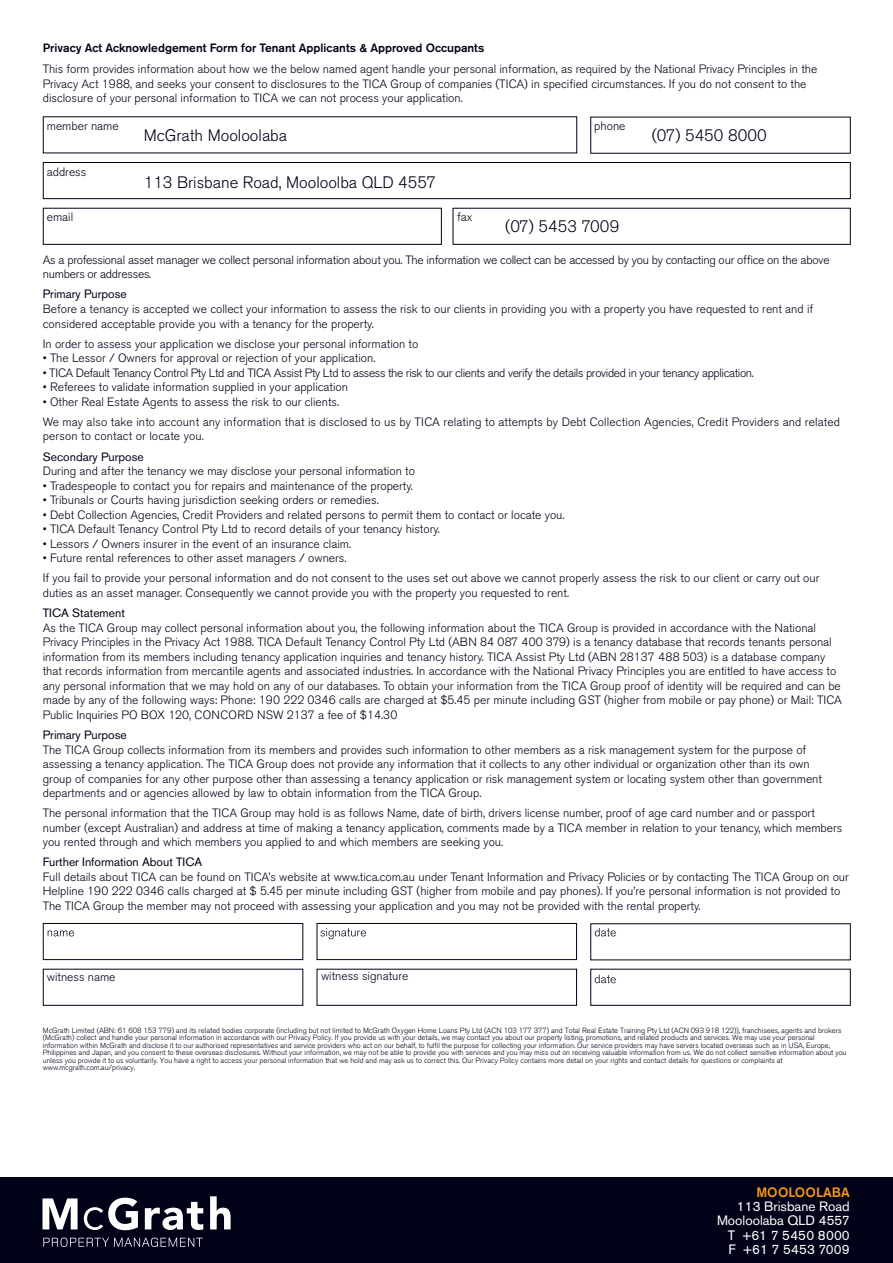
<style>
.page{position:relative;width:893px;height:1263px;background:#fff}
.page>*{position:absolute;margin:0;border:0;box-sizing:border-box;transform-origin:0 0}
.t1{font:300 16.5px "Akzidenz Grotesk BE";color:#000217}
.t2{font:13.5px/14.2px "Akzidenz Grotesk BE";color:#fff;text-align:right}
.t3{font:500 13.5px "Akzidenz Grotesk BE";color:#f7971d}
.t4{font:300 12px/14.5px "Akzidenz Grotesk BE";color:#000217}
.t5{font:300 12px/14.5px "Akzidenz Grotesk BE";letter-spacing:-.02em;color:#000217}
.t6{font:300 12px "Akzidenz Grotesk BE";letter-spacing:-.03em;color:#000217}
.t7{font:12px "Akzidenz Grotesk BE";color:#000217}
.t8{font:500 12px "Akzidenz Grotesk BE";color:#000217}
.t9{font:300 7.5px/7.5px "Akzidenz Grotesk BE";color:#000217}
</style>
<div class="page">
<div style="left:0;top:1177px;width:893px;height:86px;background:#000217"></div>
<svg style="left:43px;top:1198px;width:35px;height:31px"></svg>
<svg style="left:84px;top:1198px;width:54px;height:32px"></svg>
<svg style="left:145px;top:1202px;width:58px;height:28px"></svg>
<svg style="left:210px;top:1196px;width:21px;height:33px"></svg>
<svg style="left:43px;top:1237px;width:160px;height:10px"></svg>
<div style="left:43px;top:162px;width:807px;height:37px;border:1px solid #000217"></div>
<div style="left:43px;top:923px;width:260px;height:37px;border:1px solid #000217"></div>
<div style="left:317px;top:923px;width:260px;height:37px;border:1px solid #000217"></div>
<svg style="left:48px;top:930px;width:26px;height:6px"></svg>
<svg style="left:595px;top:928px;width:21px;height:8px"></svg>
<svg style="left:320px;top:928px;width:46px;height:11px"></svg>
<svg style="left:595px;top:975px;width:21px;height:8px"></svg>
<p class="t8" style="left:43px;top:41px;width:443px">Privacy Act Acknowledgement Form for Tenant Applicants &amp; Approved Occupants</p>
<p class="t4" style="left:43px;top:62px;width:776px">This form provides information about how we the below named agent handle your personal information, as required by the National Privacy Principles in the<br>Privacy Act 1988, and seeks your consent to disclosures to the TICA Group of companies (TICA) in specified circumstances. If you do not consent to the disclosure of your personal information to TICA we can not process your application.</p>
<p class="t4" style="left:47px;top:118px;width:74px">member name</p>
<p class="t4" style="left:594px;top:118px;width:33px">phone</p>
<p class="t4" style="left:47px;top:165px;width:41px">address</p>
<p class="t4" style="left:47px;top:210px;width:28px">email</p>
<p class="t4" style="left:457px;top:210px;width:17px">fax</p>
<h1 class="t1" style="left:144px;top:126px;width:145px">McGrath Mooloolaba</h1>
<h1 class="t1" style="left:144px;top:173px;width:294px">113 Brisbane Road, Mooloolba QLD 4557</h1>
<h1 class="t1" style="left:505px;top:217px;width:116px">(07) 5453 7009</h1>
<h1 class="t1" style="left:652px;top:126px;width:117px">(07) 5450 8000</h1>
<p class="t5" style="left:43px;top:253px;width:788px">As a professional asset manager we collect personal information about you. The information we collect can be accessed by you by contacting our office on the above numbers or addresses.</p>
<p class="t7" style="left:43px;top:287px;width:86px">Primary Purpose</p>
<p class="t4" style="left:43px;top:302px;width:772px">Before a tenancy is accepted we collect your information to assess the risk to our clients in providing you with a property you have requested to rent and if considered acceptable provide you with a tenancy for the property.</p>
<p class="t4" style="left:43px;top:336px;width:377px">In order to assess your application we disclose your personal information to</p>
<p class="t4" style="left:43px;top:351px;width:334px">• The Lessor / Owners for approval or rejection of your application.</p>
<p class="t6" style="left:43px;top:366px;width:713px">• TICA Default Tenancy Control Pty Ltd and TICA Assist Pty Ltd to assess the risk to our clients and verify the details provided in your tenancy application.</p>
<p class="t4" style="left:43px;top:380px;width:307px">• Referees to validate information supplied in your application</p>
<p class="t4" style="left:43px;top:392px;width:799px;line-height:20.1px">• Other Real Estate Agents to assess the risk to our clients.<br>We may also take into account any information that is disclosed to us by TICA relating to attempts by Debt Collection Agencies, Credit Providers and related</p>
<p class="t4" style="left:43px;top:429px;width:163px">person to contact or locate you.</p>
<p class="t7" style="left:43px;top:449px;width:103px">Secondary Purpose</p>
<p class="t4" style="left:43px;top:464px;width:374px">During and after the tenancy we may disclose your personal information to</p>
<p class="t4" style="left:43px;top:478px;width:372px">• Tradespeople to contact you for repairs and maintenance of the property.</p>
<p class="t4" style="left:43px;top:493px;width:337px">• Tribunals or Courts having jurisdiction seeking orders or remedies.</p>
<p class="t4" style="left:43px;top:507px;width:523px">• Debt Collection Agencies, Credit Providers and related persons to permit them to contact or locate you.</p>
<p class="t4" style="left:43px;top:522px;width:399px">• TICA Default Tenancy Control Pty Ltd to record details of your tenancy history.</p>
<p class="t4" style="left:43px;top:537px;width:310px">• Lessors / Owners insurer in the event of an insurance claim.</p>
<p class="t4" style="left:43px;top:548px;width:778px;line-height:20.1px">• Future rental references to other asset managers / owners.<br>If you fail to provide your personal information and do not consent to the uses set out above we cannot properly assess the risk to our client or carry out our</p>
<p class="t4" style="left:43px;top:586px;width:528px">duties as an asset manager. Consequently we cannot provide you with the property you requested to rent.</p>
<p class="t7" style="left:43px;top:606px;width:84px">TICA Statement</p>
<p class="t4" style="left:43px;top:620px;width:801px">As the TICA Group may collect personal information about you, the following information about the TICA Group is provided in accordance with the National Privacy Principles in the Privacy Act 1988. TICA Default Tenancy Control Pty Ltd (ABN 84 087 400 379) is a tenancy database that records tenants personal information from its members including tenancy application inquiries and tenancy history. TICA Assist Pty Ltd (ABN 28137 488 503) is a database company that records information from mercantile agents and associated industries. In accordance with the National Privacy Principles you are entitled to have access to any personal information that we may hold on any of our databases. To obtain your information from the TICA Group proof of identity will be required and can be made by any of the following ways: Phone: 190 222 0346 calls are charged at $5.45 per minute including GST (higher from mobile or pay phone) or Mail: TICA Public Inquiries PO BOX 120, CONCORD NSW 2137 a fee of $14.30</p>
<p class="t7" style="left:43px;top:728px;width:86px">Primary Purpose</p>
<p class="t4" style="left:43px;top:742px;width:781px">The TICA Group collects information from its members and provides such information to other members as a risk management system for the purpose of assessing a tenancy application. The TICA Group does not provide any information that it collects to any other individual or organization other than its own group of companies for any other purpose other than assessing a tenancy application or risk management system or locating system other than government departments and or agencies allowed by law to obtain information from the TICA Group.</p>
<p class="t4" style="left:43px;top:806px;width:801px">The personal information that the TICA Group may hold is as follows Name, date of birth, drivers license number, proof of age card number and or passport number (except Australian) and address at time of making a tenancy application, comments made by a TICA member in relation to your tenancy, which members you rented through and which members you applied to and which members are seeking you.</p>
<p class="t7" style="left:43px;top:855px;width:161px">Further Information About TICA</p>
<p class="t4" style="left:43px;top:870px;width:808px">Full details about TICA can be found on TICA’s website at www.tica.com.au under Tenant Information and Privacy Policies or by contacting The TICA Group on our<br>Helpline 190 222 0346 calls charged at $ 5.45 per minute including GST (higher from mobile and pay phones). If you’re personal information is not provided to<br>The TICA Group the member may not proceed with assessing your application and you may not be provided with the rental property.</p>
<p class="t4" style="left:47px;top:970px;width:70px">witness name</p>
<p class="t4" style="left:321px;top:969px;width:89px">witness signature</p>
<p class="t9" style="left:43px;top:1026px;width:805px">McGrath Limited (ABN: 61 608 153 779) and its related bodies corporate (including but not limited to McGrath Oxygen Home Loans Pty Ltd (ACN 103 177 377) and Total Real Estate Training Pty Ltd (ACN 093 918 122)), franchisees, agents and brokers (McGrath) collect and handle your personal information in accordance with our Privacy Policy. If you provide us with your details, we may contact you about our property listing, promotions, and related products and services. We may use your personal information within McGrath and disclose it to our authorised representatives and service providers who act on our behalf, to fulfil the purpose for collecting your information. Our service providers may have servers located overseas such as in USA, Europe, Philippines and Japan, and you consent to these overseas disclosures. Without your information, we may not be able to provide you with services and you may miss out on receiving valuable information from us. We do not collect sensitive information about you unless you provide it to us voluntarily. You have a right to access your personal information that we hold and may ask us to correct this. Our Privacy Policy contains more detail on your rights and contact details for questions or complaints at www.mcgrath.com.au/privacy.</p>
<p class="t3" style="left:756px;top:1184px;width:95px">MOOLOOLABA</p>
<p class="t2" style="left:717px;top:1199px;width:134px">113 Brisbane Road<br>Mooloolaba QLD 4557<br>T +61 7 5450 8000<br>F +61 7 5453 7009</p>
</div>
